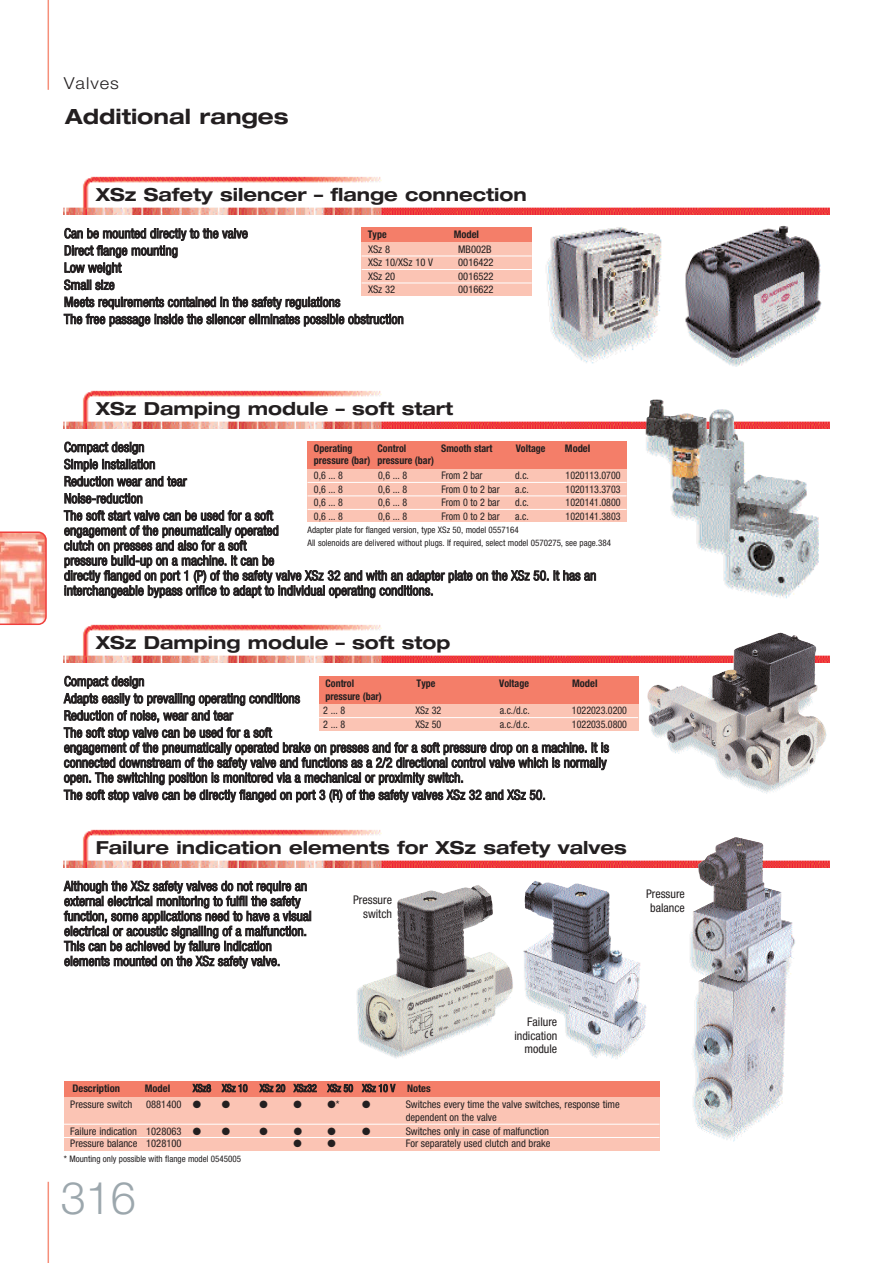
<style>
.page{position:relative;width:893px;height:1263px;background:#fff}
.page>*{position:absolute;margin:0;border:0;box-sizing:border-box;transform-origin:0 0}
.t1{font:300 45px "Norgren";color:#9ca7ad}
.t2{font:700 expanded 21px "Norgren";color:#231f20}
.t3{font:700 expanded 18px "Norgren";color:#231f20}
.t4{font:300 16.5px "Norgren";letter-spacing:.055em;color:#231f20;scale:1.1 1}
.t5{font:condensed 13.5px/17.1px "Norgren";color:#231f20}
.t6{font:condensed 12px/13.5px "Norgren";color:#231f20;text-align:right}
.t7{font:condensed 10.5px/13.5px "Norgren";color:#231f20}
.t8{font:condensed 10.5px "Norgren";color:#231f20;scale:.95 1}
.t9{font:700 condensed 10.5px/12.8px "Norgren";color:#231f20;scale:.95 1}
.t10{font:700 condensed 10.5px "Norgren";color:#231f20}
.t11{font:condensed 9px/12.9px "Norgren";color:#231f20}
</style>
<div class="page">
<svg style="left:0;top:531px;width:47px;height:94px"></svg>
<hr style="left:48px;top:1182px;width:1px;height:81px;background:#f68f7a">
<hr style="left:48px;top:0;width:1px;height:90px;background:#f68f7a">
<img style="left:636px;top:428px;width:188px;height:171px">
<img style="left:64px;top:829px;width:765px;height:38px">
<img style="left:64px;top:624px;width:580px;height:39px">
<img style="left:64px;top:390px;width:765px;height:38px">
<img style="left:64px;top:176px;width:765px;height:39px">
<div style="left:361px;top:227px;width:170px;height:15px;background:#f47e69"></div>
<img style="left:646px;top:399px;width:171px;height:187px">
<div style="left:307px;top:469px;width:319px;height:54px;background:#fbc4b4"></div>
<hr style="left:307px;top:482px;width:319px;height:1px;background:#fff">
<hr style="left:307px;top:495px;width:319px;height:1px;background:#fff">
<hr style="left:307px;top:509px;width:319px;height:1px;background:#fff">
<img style="left:546px;top:227px;width:116px;height:137px">
<img style="left:685px;top:225px;width:137px;height:142px">
<img style="left:644px;top:632px;width:185px;height:162px">
<div style="left:319px;top:704px;width:319px;height:27px;background:#fbc4b4"></div>
<hr style="left:319px;top:717px;width:319px;height:1px;background:#fff">
<div style="left:307px;top:441px;width:319px;height:28px;background:#f47e69"></div>
<div style="left:319px;top:676px;width:319px;height:28px;background:#f47e69"></div>
<div style="left:64px;top:1081px;width:595px;height:16px;background:#f47e69"></div>
<div style="left:64px;top:1097px;width:595px;height:54px;background:#fbc4b4"></div>
<hr style="left:64px;top:1124px;width:595px;height:1px;background:#fff">
<hr style="left:64px;top:1137px;width:595px;height:1px;background:#fff">
<img style="left:357px;top:885px;width:156px;height:174px">
<img style="left:523px;top:881px;width:124px;height:178px">
<img style="left:676px;top:837px;width:121px;height:305px">
<div style="left:622px;top:888px;width:63px;height:34px;background:#fff"></div>
<div style="left:361px;top:242px;width:170px;height:54px;background:#fbc4b4"></div>
<hr style="left:361px;top:256px;width:170px;height:1px;background:#fff">
<hr style="left:361px;top:269px;width:170px;height:1px;background:#fff">
<hr style="left:361px;top:283px;width:170px;height:1px;background:#fff">
<p class="t4" style="left:64px;top:78px;width:52px">Valves</p>
<h2 class="t2" style="left:65px;top:109px;width:225px">Additional ranges</h2>
<h3 class="t3" style="left:96px;top:188px;width:432px">XSz Safety silencer – flange connection</h3>
<p class="t5" style="left:64px;top:226px;width:341px">Can be mounted directly to the valve<br>Direct flange mounting<br>Low weight<br>Small size<br>Meets requirements contained in the safety regulations<br>The free passage inside the silencer eliminates possible obstruction</p>
<p class="t9" style="left:368px;top:229px;width:21px">Type</p>
<p class="t10" style="left:453px;top:230px;width:27px">Model</p>
<p class="t7" style="left:368px;top:243px;width:24px">XSz 8</p>
<p class="t7" style="left:458px;top:243px;width:35px">MB002B</p>
<p class="t7" style="left:368px;top:257px;width:67px">XSz 10/XSz 10 V</p>
<p class="t7" style="left:458px;top:257px;width:37px">0016422</p>
<p class="t7" style="left:368px;top:270px;width:29px">XSz 20</p>
<p class="t7" style="left:458px;top:270px;width:37px">0016522</p>
<p class="t7" style="left:368px;top:284px;width:29px">XSz 32</p>
<p class="t7" style="left:458px;top:284px;width:37px">0016622</p>
<h3 class="t3" style="left:96px;top:402px;width:359px">XSz Damping module – soft start</h3>
<p class="t5" style="left:64px;top:440px;width:210px">Compact design<br>Simple installation<br>Reduction wear and tear<br>Noise-reduction<br>The soft start valve can be used for a soft</p>
<p class="t5" style="left:64px;top:524px;width:534px;line-height:15px">engagement of the pneumatically operated<br>clutch on presses and also for a soft<br>pressure build-up on a machine. It can be<br>directly flanged on port 1 (P) of the safety valve XSz 32 and with an adapter plate on the XSz 50. It has an interchangeable bypass orifice to adapt to individual operating conditions.</p>
<p class="t9" style="left:314px;top:442px;width:42px">Operating</p>
<p class="t10" style="left:565px;top:444px;width:27px">Model</p>
<p class="t9" style="left:314px;top:455px;width:61px">pressure (bar)</p>
<p class="t9" style="left:377px;top:442px;width:61px">Control pressure (bar)</p>
<p class="t9" style="left:441px;top:442px;width:56px">Smooth start</p>
<p class="t9" style="left:515px;top:442px;width:33px">Voltage</p>
<p class="t8" style="left:314px;top:472px;width:32px">0,6 ... 8</p>
<p class="t8" style="left:378px;top:472px;width:32px">0,6 ... 8</p>
<p class="t8" style="left:441px;top:472px;width:45px">From 2 bar</p>
<p class="t8" style="left:515px;top:472px;width:16px">d.c.</p>
<p class="t8" style="left:565px;top:472px;width:59px">1020113.0700</p>
<p class="t8" style="left:314px;top:485px;width:32px">0,6 ... 8</p>
<p class="t8" style="left:378px;top:485px;width:32px">0,6 ... 8</p>
<p class="t8" style="left:441px;top:485px;width:63px">From 0 to 2 bar</p>
<p class="t8" style="left:515px;top:485px;width:16px">a.c.</p>
<p class="t8" style="left:565px;top:485px;width:59px">1020113.3703</p>
<p class="t8" style="left:314px;top:499px;width:32px">0,6 ... 8</p>
<p class="t8" style="left:378px;top:499px;width:32px">0,6 ... 8</p>
<p class="t8" style="left:441px;top:499px;width:63px">From 0 to 2 bar</p>
<p class="t8" style="left:515px;top:499px;width:16px">d.c.</p>
<p class="t8" style="left:565px;top:499px;width:59px">1020141.0800</p>
<p class="t8" style="left:314px;top:512px;width:32px">0,6 ... 8</p>
<p class="t8" style="left:378px;top:512px;width:32px">0,6 ... 8</p>
<p class="t8" style="left:441px;top:512px;width:63px">From 0 to 2 bar</p>
<p class="t8" style="left:515px;top:512px;width:16px">a.c.</p>
<p class="t8" style="left:565px;top:512px;width:59px">1020141.3803</p>
<p class="t11" style="left:307px;top:524px;width:305px">Adapter plate for flanged version, type XSz 50, model 0557164<br>All solenoids are delivered without plugs. If required, select model 0570275, see page.384</p>
<h3 class="t3" style="left:96px;top:636px;width:356px">XSz Damping module – soft stop</h3>
<p class="t5" style="left:64px;top:674px;width:237px">Compact design<br>Adapts easily to prevailing operating conditions Reduction of noise, wear and tear<br>The soft stop valve can be used for a soft</p>
<p class="t5" style="left:64px;top:741px;width:546px;line-height:15px">engagement of the pneumatically operated brake on presses and for a soft pressure drop on a machine. It is connected downstream of the safety valve and functions as a 2/2 directional control valve which is normally open. The switching position is monitored via a mechanical or proximity switch.</p>
<p class="t5" style="left:64px;top:787px;width:483px">The soft stop valve can be directly flanged on port 3 (R) of the safety valves XSz 32 and XSz 50.</p>
<p class="t9" style="left:325px;top:678px;width:32px">Control</p>
<p class="t10" style="left:572px;top:679px;width:27px">Model</p>
<p class="t9" style="left:325px;top:690px;width:61px">pressure (bar)</p>
<p class="t9" style="left:416px;top:678px;width:21px">Type</p>
<p class="t9" style="left:499px;top:678px;width:33px">Voltage</p>
<p class="t8" style="left:323px;top:707px;width:25px">2 ... 8</p>
<p class="t8" style="left:415px;top:707px;width:29px">XSz 32</p>
<p class="t8" style="left:500px;top:707px;width:33px">a.c./d.c.</p>
<p class="t8" style="left:572px;top:707px;width:59px">1022023.0200</p>
<p class="t8" style="left:323px;top:720px;width:25px">2 ... 8</p>
<p class="t8" style="left:415px;top:720px;width:29px">XSz 50</p>
<p class="t8" style="left:500px;top:720px;width:33px">a.c./d.c.</p>
<p class="t8" style="left:572px;top:720px;width:59px">1022035.0800</p>
<h3 class="t3" style="left:96px;top:841px;width:532px">Failure indication elements for XSz safety valves</h3>
<p class="t5" style="left:64px;top:880px;width:249px;line-height:15px">Although the XSz safety valves do not require an external electrical monitoring to fulfil the safety function, some applications need to have a visual electrical or acoustic signalling of a malfunction.<br>This can be achieved by failure indication elements mounted on the XSz safety valve.</p>
<p class="t6" style="left:353px;top:894px;width:40px">Pressure switch</p>
<p class="t6" style="left:646px;top:888px;width:40px;text-align:center">Pressure balance</p>
<p class="t6" style="left:514px;top:1016px;width:44px">Failure indication module</p>
<p class="t8" style="left:193px;top:1084px;width:214px">XSz8 XSz 10 XSz 20 XSz32 XSz 50 XSz 10 V</p>
<p class="t10" style="left:72px;top:1084px;width:49px">Description</p>
<p class="t10" style="left:407px;top:1084px;width:25px">Notes</p>
<p class="t10" style="left:145px;top:1084px;width:27px">Model</p>
<p class="t7" style="left:70px;top:1098px;width:64px">Pressure switch</p>
<p class="t7" style="left:146px;top:1098px;width:56px">0881400 ¬</p>
<p class="t7" style="left:222px;top:1098px;width:10px">¬</p>
<p class="t7" style="left:259px;top:1098px;width:10px">¬</p>
<p class="t7" style="left:294px;top:1098px;width:10px">¬</p>
<p class="t7" style="left:327px;top:1098px;width:14px">¬*</p>
<p class="t7" style="left:362px;top:1098px;width:10px">¬</p>
<p class="t7" style="left:405px;top:1098px;width:216px">Switches every time the valve switches, response time dependent on the valve</p>
<p class="t7" style="left:70px;top:1125px;width:132px">Failure indication 1028063 ¬</p>
<p class="t7" style="left:222px;top:1125px;width:10px">¬</p>
<p class="t7" style="left:259px;top:1125px;width:10px">¬</p>
<p class="t7" style="left:294px;top:1125px;width:10px">¬</p>
<p class="t7" style="left:327px;top:1125px;width:10px">¬</p>
<p class="t7" style="left:362px;top:1125px;width:10px">¬</p>
<p class="t7" style="left:405px;top:1125px;width:145px">Switches only in case of malfunction</p>
<p class="t7" style="left:70px;top:1138px;width:113px">Pressure balance 1028100</p>
<p class="t7" style="left:294px;top:1138px;width:10px">¬</p>
<p class="t7" style="left:327px;top:1138px;width:10px">¬</p>
<p class="t7" style="left:405px;top:1138px;width:146px">For separately used clutch and brake</p>
<p class="t11" style="left:64px;top:1153px;width:179px">* Mounting only possible with flange model 0545005</p>
<h1 class="t1" style="left:61px;top:1181px;width:77px">316</h1>
</div>
